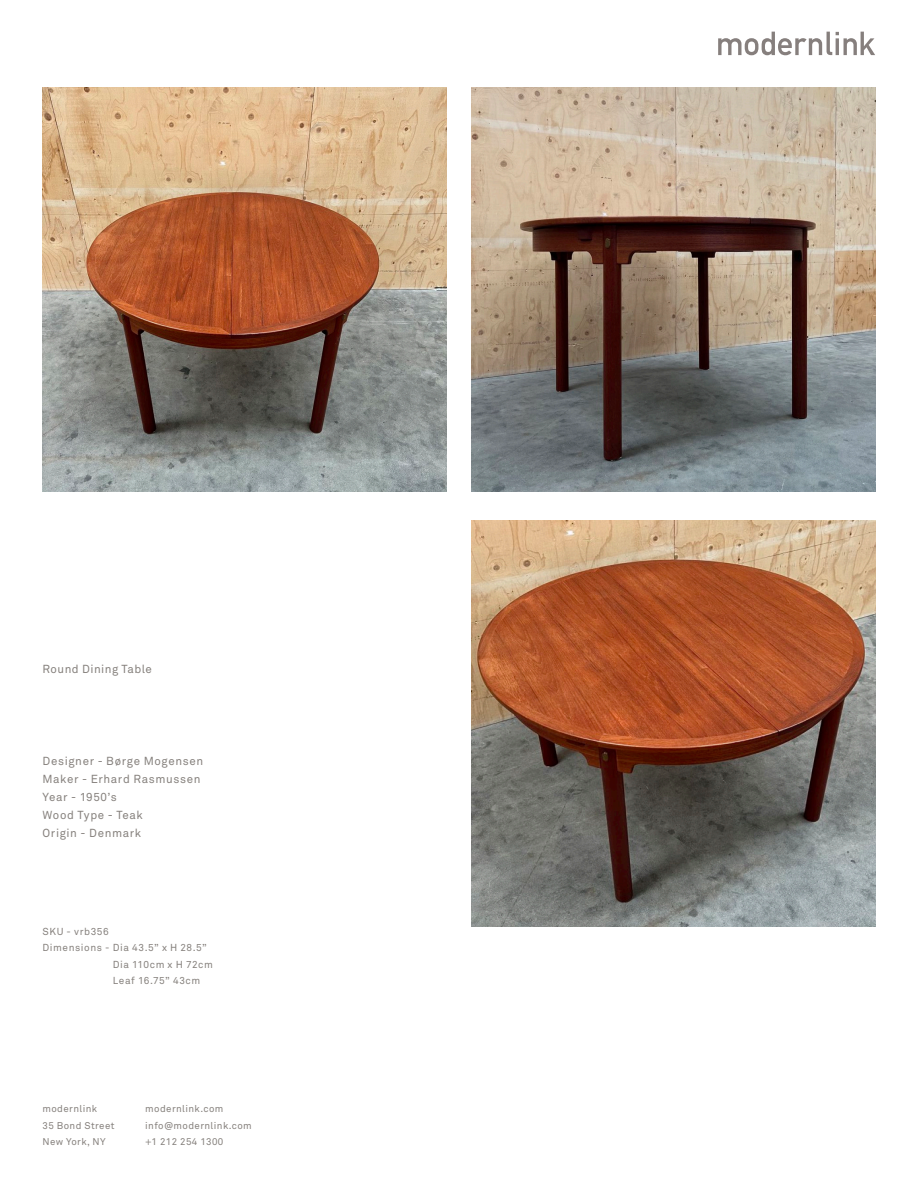
<style>
.page{position:relative;width:918px;height:1188px;background:#fff}
.page>*{position:absolute;margin:0;border:0;box-sizing:border-box;transform-origin:0 0}
.t1{font:11.55px "Akkurat";letter-spacing:.05em;color:#86817d}
.t2{font:10.05px "Akkurat";letter-spacing:.06em;color:#86817d}
.t3{font:9.75px "Akkurat";letter-spacing:.04em;color:#86817d}
</style>
<div class="page">
<svg style="left:718px;top:32px;width:157px;height:23px"></svg>
<img style="left:43px;top:88px;width:403px;height:404px">
<img style="left:471px;top:520px;width:404px;height:407px">
<img style="left:471px;top:88px;width:404px;height:404px">
<p class="t1" style="left:43px;top:662px;width:111px">Round Dining Table</p>
<p class="t1" style="left:43px;top:754px;width:162px">Designer - Børge Mogensen</p>
<p class="t1" style="left:43px;top:772px;width:160px">Maker - Erhard Rasmussen</p>
<p class="t1" style="left:43px;top:790px;width:76px">Year - 1950’s</p>
<p class="t1" style="left:43px;top:808px;width:102px">Wood Type - Teak</p>
<p class="t1" style="left:43px;top:826px;width:100px">Origin - Denmark</p>
<p class="t2" style="left:43px;top:925px;width:68px">SKU - vrb356</p>
<p class="t2" style="left:43px;top:942px;width:166px">Dimensions - Dia 43.5” x H 28.5”</p>
<p class="t2" style="left:113px;top:958px;width:102px">Dia 110cm x H 72cm</p>
<p class="t2" style="left:113px;top:975px;width:89px">Leaf 16.75” 43cm</p>
<p class="t3" style="left:43px;top:1103px;width:56px">modernlink</p>
<p class="t3" style="left:43px;top:1119px;width:73px">35 Bond Street</p>
<p class="t3" style="left:43px;top:1136px;width:65px">New York, NY</p>
<p class="t3" style="left:145px;top:1103px;width:80px">modernlink.com</p>
<p class="t3" style="left:145px;top:1119px;width:108px">info@modernlink.com</p>
<p class="t3" style="left:145px;top:1136px;width:80px">+1 212 254 1300</p>
</div>
